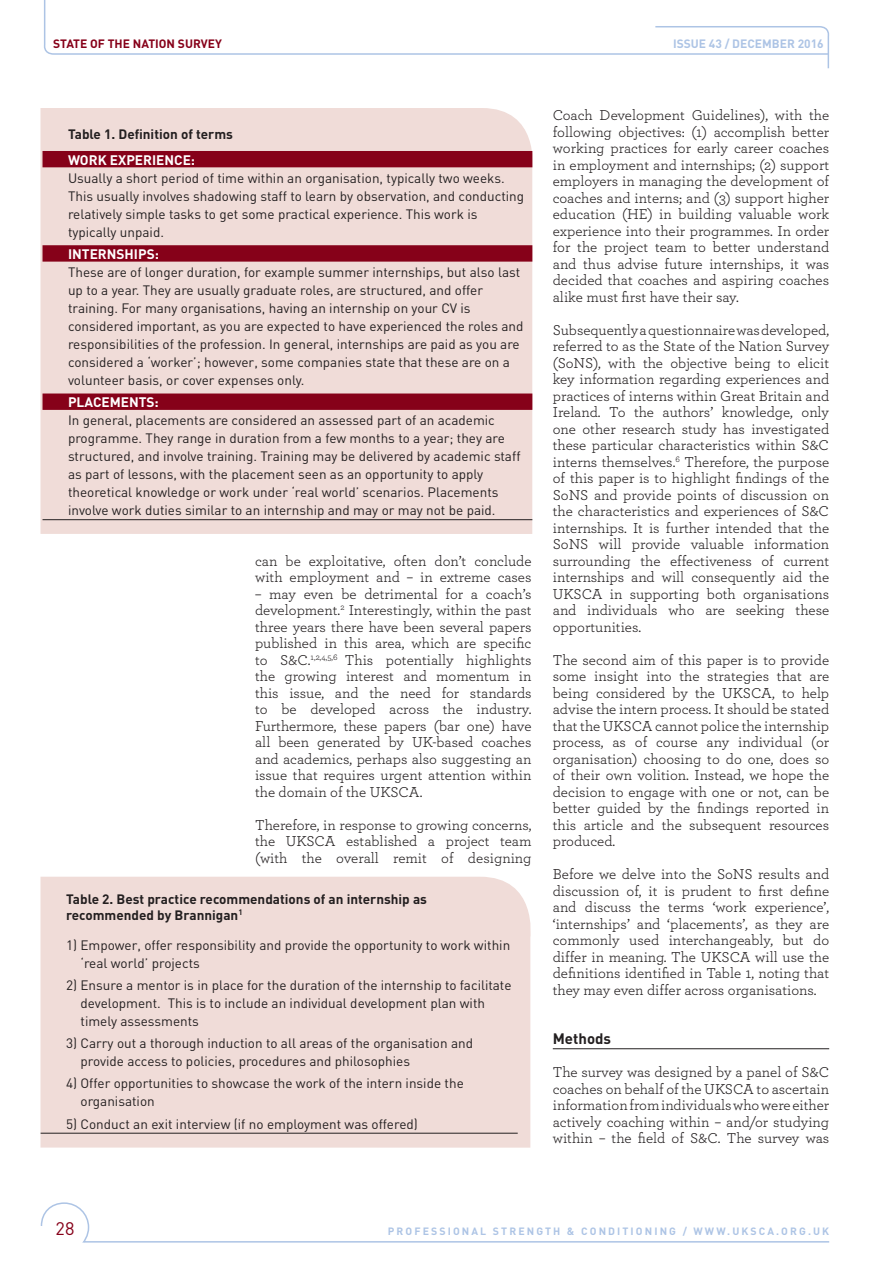
<style>
.page{position:relative;width:893px;height:1263px;background:#fff}
.page>*{position:absolute;margin:0;border:0;box-sizing:border-box;transform-origin:0 0}
.t1{font:18px "DIN";color:#860119}
.body_copy{font:15px/16.5px "Archer";color:#231f20;text-align:justify}
.subhead_with_rule{font:700 15px "DIN";color:#231f20}
.abstract_box_txt{font:700 13.65px "DIN";color:#fff}
.abstract_box_txt-2{font:13.5px/18px "DIN";color:#231f20}
.abstract_box_txt-3{font:700 13.5px/16.2px "DIN";color:#231f20}
.t2{font:700 12px "DIN";color:#860119}
.t3{font:700 12px "DIN";color:#adc4e5}
.t4{font:700 10.5px "DIN";letter-spacing:.2em;color:#adc4e5}
</style>
<div class="page">
<svg style="left:40px;top:1202px;width:790px;height:41px"></svg>
<svg style="left:43px;top:0;width:787px;height:69px"></svg>
<hr style="left:553px;top:1048px;width:276px;height:1px;background:#231f20">
<div style="left:41px;top:877px;width:490px;height:271px;background:#f0dcd8"></div>
<hr style="left:41px;top:1133px;width:477px;height:1px;background:#231f20">
<div style="left:40px;top:108px;width:493px;height:426px;background:#f0dcd8"></div>
<div style="left:43px;top:151px;width:489px;height:16px;background:#860119"></div>
<div style="left:43px;top:245px;width:489px;height:17px;background:#860119"></div>
<div style="left:43px;top:393px;width:489px;height:17px;background:#860119"></div>
<hr style="left:43px;top:519px;width:489px;height:1px;background:#231f20">
<p class="t2" style="left:53px;top:36px;width:170px">STATE OF THE NATION SURVEY</p>
<p class="t3" style="left:673px;top:36px;width:152px">ISSUE 43 / DECEMBER 2016</p>
<p class="abstract_box_txt-3" style="left:68px;top:126px;width:166px">Table 1. Definition of terms</p>
<p class="abstract_box_txt" style="left:68px;top:151px;width:129px">WORK EXPERIENCE:</p>
<p class="abstract_box_txt-2" style="left:68px;top:168px;width:458px">Usually a short period of time within an organisation, typically two weeks.<br>This usually involves shadowing staff to learn by observation, and conducting relatively simple tasks to get some practical experience. This work is typically unpaid.</p>
<p class="abstract_box_txt" style="left:68px;top:245px;width:92px">INTERNSHIPS:</p>
<p class="abstract_box_txt-2" style="left:68px;top:263px;width:457px">These are of longer duration, for example summer internships, but also last up to a year. They are usually graduate roles, are structured, and offer training. For many organisations, having an internship on your CV is considered important, as you are expected to have experienced the roles and responsibilities of the profession. In general, internships are paid as you are considered a ‘worker’; however, some companies state that these are on a volunteer basis, or cover expenses only.</p>
<p class="abstract_box_txt" style="left:68px;top:393px;width:92px">PLACEMENTS:</p>
<p class="abstract_box_txt-2" style="left:68px;top:411px;width:454px">In general, placements are considered an assessed part of an academic programme. They range in duration from a few months to a year; they are structured, and involve training. Training may be delivered by academic staff as part of lessons, with the placement seen as an opportunity to apply theoretical knowledge or work under ‘real world’ scenarios. Placements involve work duties similar to an internship and may or may not be paid.</p>
<p class="body_copy" style="left:255px;top:552px;width:278px">can be exploitative, often don’t conclude with employment and – in extreme cases</p>
<p class="body_copy" style="left:255px;top:585px;width:278px">– may even be detrimental for a coach’s development.<sup>2</sup> Interestingly, within the past three years there have been several papers published in this area, which are specific to S&amp;C.<sup>1,2,4,5,6</sup> This potentially highlights the growing interest and momentum in this issue, and the need for standards to be developed across the industry.<br>Furthermore, these papers (bar one) have all been generated by UK-based coaches and academics, perhaps also suggesting an issue that requires urgent attention within the domain of the UKSCA.</p>
<p class="body_copy" style="left:255px;top:816px;width:278px">Therefore, in response to growing concerns, the UKSCA established a project team (with the overall remit of designing</p>
<p class="abstract_box_txt-3" style="left:66px;top:890px;width:362px">Table 2. Best practice recommendations of an internship as recommended by Brannigan<sup>1</sup></p>
<p class="abstract_box_txt-2" style="left:81px;top:935px;width:431px;text-indent:-14px">1) Empower, offer responsibility and provide the opportunity to work within ‘real world’ projects</p>
<p class="abstract_box_txt-2" style="left:81px;top:976px;width:432px;text-indent:-14px">2) Ensure a mentor is in place for the duration of the internship to facilitate development. This is to include an individual development plan with timely assessments</p>
<p class="abstract_box_txt-2" style="left:81px;top:1034px;width:394px;text-indent:-14px">3) Carry out a thorough induction to all areas of the organisation and provide access to policies, procedures and philosophies</p>
<p class="abstract_box_txt-2" style="left:81px;top:1074px;width:385px;text-indent:-14px">4) Offer opportunities to showcase the work of the intern inside the organisation</p>
<p class="abstract_box_txt-2" style="left:66px;top:1114px;width:353px">5) Conduct an exit interview (if no employment was offered)</p>
<p class="body_copy" style="left:553px;top:106px;width:278px">Coach Development Guidelines), with the following objectives: (1) accomplish better working practices for early career coaches in employment and internships; (2) support employers in managing the development of coaches and interns; and (3) support higher education (HE) in building valuable work experience into their programmes. In order for the project team to better understand and thus advise future internships, it was decided that coaches and aspiring coaches alike must first have their say.</p>
<p class="body_copy" style="left:553px;top:321px;width:278px">Subsequently a questionnaire was developed, referred to as the State of the Nation Survey (SoNS), with the objective being to elicit key information regarding experiences and practices of interns within Great Britain and Ireland. To the authors’ knowledge, only one other research study has investigated these particular characteristics within S&amp;C interns themselves.<sup>6</sup> Therefore, the purpose of this paper is to highlight findings of the SoNS and provide points of discussion on the characteristics and experiences of S&amp;C internships. It is further intended that the SoNS will provide valuable information surrounding the effectiveness of current internships and will consequently aid the UKSCA in supporting both organisations and individuals who are seeking these opportunities.</p>
<p class="body_copy" style="left:553px;top:651px;width:278px">The second aim of this paper is to provide some insight into the strategies that are being considered by the UKSCA, to help advise the intern process. It should be stated that the UKSCA cannot police the internship process, as of course any individual (or organisation) choosing to do one, does so of their own volition. Instead, we hope the decision to engage with one or not, can be better guided by the findings reported in this article and the subsequent resources produced.</p>
<p class="body_copy" style="left:553px;top:865px;width:278px">Before we delve into the SoNS results and discussion of, it is prudent to first define and discuss the terms ‘work experience’, ‘internships’ and ‘placements’, as they are commonly used interchangeably, but do differ in meaning. The UKSCA will use the definitions identified in Table 1, noting that they may even differ across organisations.</p>
<p class="subhead_with_rule" style="left:553px;top:1029px;width:60px">Methods</p>
<p class="body_copy" style="left:553px;top:1063px;width:278px">The survey was designed by a panel of S&amp;C coaches on behalf of the UKSCA to ascertain information from individuals who were either actively coaching within – and/or studying within – the field of S&amp;C. The survey was</p>
<p class="t1" style="left:56px;top:1217px;width:20px">28</p>
<p class="t4" style="left:388px;top:1225px;width:443px">PROFESSIONAL STRENGTH &amp; CONDITIONING / WWW.UKSCA.ORG.UK</p>
</div>
